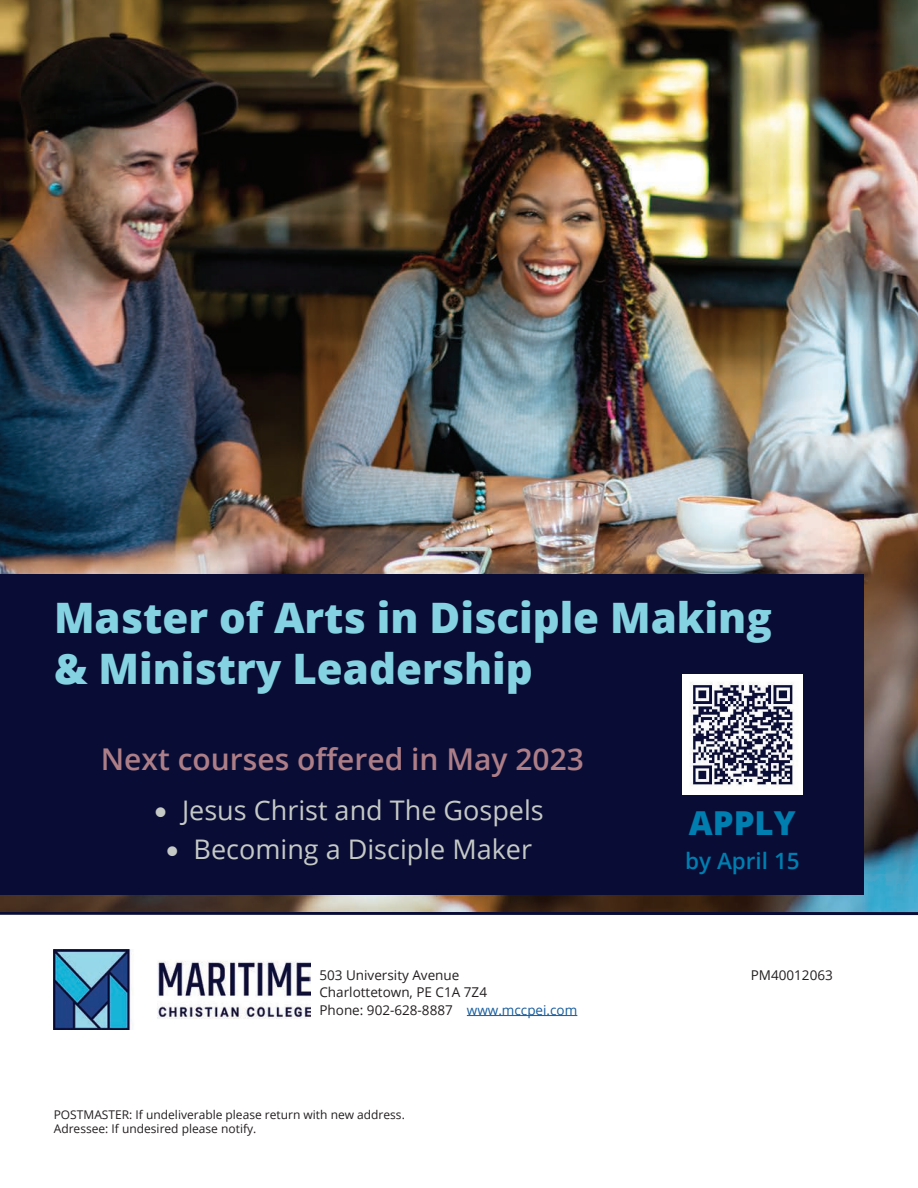
<style>
.page{position:relative;width:918px;height:1188px;background:#fff}
.page>*{position:absolute;margin:0;border:0;box-sizing:border-box;transform-origin:0 0}
.t1{font:800 42px/50.4px "Open Sans";color:#85d3e2}
.t2{font:800 33px "Open Sans";color:#007eb0}
.t3{font:600 30px "Open Sans";color:#ad7e87}
.t4{font:27px "Open Sans";color:#c6cac6}
.t5{font:600 22.5px "Open Sans";color:#007eb0}
.t6{font:13.5px/18px "Open Sans";color:#231f20}
.t7{font:12px/14.4px "Open Sans";color:#231f20}
.s1{color:#175d9e}
</style>
<div class="page">
<hr style="left:467px;top:1015px;width:110px;height:1px;background:#175d9e">
<img style="left:54px;top:950px;width:256px;height:80px">
<hr style="left:0;top:912px;width:918px;height:3px;background:#090d35">
<img style="left:0;top:0;width:918px;height:912px">
<div style="left:0;top:575px;width:863px;height:320px;background:#090d35"></div>
<img style="left:682px;top:675px;width:121px;height:120px">
<h1 class="t1" style="left:54px;top:590px;width:719px">Master of Arts in Disciple Making &amp; Ministry Leadership</h1>
<h3 class="t3" style="left:101px;top:738px;width:485px">Next courses offered in May 2023</h3>
<h3 class="t4" style="left:155px;top:792px;width:391px">• Jesus Christ and The Gospels</h3>
<h3 class="t4" style="left:166px;top:831px;width:368px">• Becoming a Disciple Maker</h3>
<h2 class="t2" style="left:689px;top:798px;width:108px">APPLY</h2>
<h3 class="t5" style="left:685px;top:846px;width:116px">by April 15</h3>
<p class="t6" style="left:319px;top:966px;width:142px">503 University Avenue</p>
<p class="t6" style="left:751px;top:966px;width:84px">PM40012063</p>
<p class="t6" style="left:319px;top:982px;width:259px">Charlottetown, PE C1A 7Z4<br>Phone: 902-628-8887 <span class="s1">www.mccpei.com</span></p>
<p class="t7" style="left:54px;top:1107px;width:353px">POSTMASTER: If undeliverable please return with new address.<br>Adressee: If undesired please notify.</p>
</div>
